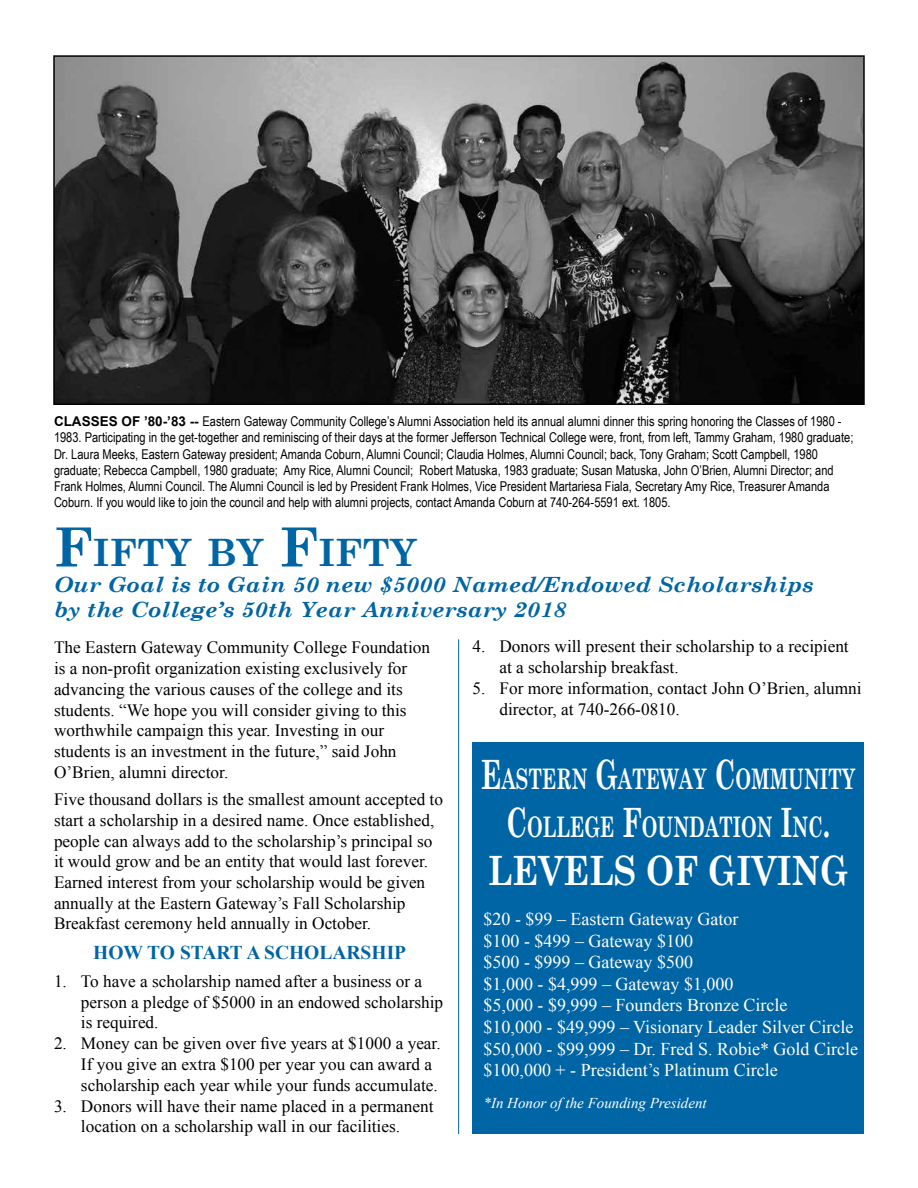
<style>
.page{position:relative;width:918px;height:1188px;background:#fff}
.page>*{position:absolute;margin:0;border:0;box-sizing:border-box;transform-origin:0 0}
.t1{font:700 40.5px "Century Schoolbook";color:#fff;scale:.83 1}
.t2{font:700 37.8px "Century Schoolbook";color:#0065a4}
.t3{font:700 28.35px/48px "Century Schoolbook";color:#fff;scale:.67 1}
.t4{font:italic 700 21px/25.2px "Century Schoolbook";color:#0065a4;scale:1.1 1}
.t5{font:700 19.5px "Times New Roman";color:#0065a4}
.t6{font:18px/21.6px "Times New Roman";color:#fff}
.t7{font:17.25px/20.7px "Times New Roman";color:#000}
.t8{font:italic 15px "Times New Roman";color:#fff}
.t9{font:13.5px/16.2px "Arial Narrow";color:#000}
.s1{font-family:"Arial";font-weight:700}
.s2{font-size:54px}
.s3{font-size:40.5px}
</style>
<div class="page">
<div style="left:472px;top:742px;width:392px;height:392px;background:#0065a4"></div>
<hr style="left:458px;top:639px;width:1px;height:495px;background:#0065a4">
<img style="left:56px;top:58px;width:806px;height:344px">
<div style="left:53px;top:55px;width:812px;height:350px;border:2px solid #000"></div>
<p class="t9" style="left:54px;top:413px;width:801px"><span class="s1">CLASSES OF ’80-’83 --</span> Eastern Gateway Community College’s Alumni Association held its annual alumni dinner this spring honoring the Classes of 1980 - 1983. Participating in the get-together and reminiscing of their days at the former Jefferson Technical College were, front, from left, Tammy Graham, 1980 graduate; Dr. Laura Meeks, Eastern Gateway president; Amanda Coburn, Alumni Council; Claudia Holmes, Alumni Council; back, Tony Graham; Scott Campbell, 1980 graduate; Rebecca Campbell, 1980 graduate; Amy Rice, Alumni Council; Robert Matuska, 1983 graduate; Susan Matuska, John O’Brien, Alumni Director; and Frank Holmes, Alumni Council. The Alumni Council is led by President Frank Holmes, Vice President Martariesa Fiala, Secretary Amy Rice, Treasurer Amanda Coburn. If you would like to join the council and help with alumni projects, contact Amanda Coburn at 740-264-5591 ext. 1805.</p>
<h2 class="t2" style="left:54px;top:524px;width:365px"><span class="s2">F</span>IFTY BY <span class="s2">F</span>IFTY</h2>
<p class="t4" style="left:54px;top:571px;width:692px">Our Goal is to Gain 50 new $5000 Named/Endowed Scholarships by the College’s 50th Year Anniversary 2018</p>
<p class="t7" style="left:499px;top:636px;width:351px;text-indent:-27px">4. Donors will present their scholarship to a recipient at a scholarship breakfast.</p>
<p class="t7" style="left:499px;top:678px;width:364px;text-indent:-27px">5. For more information, contact John O’Brien, alumni director, at 740-266-0810.</p>
<p class="t7" style="left:54px;top:637px;width:378px">The Eastern Gateway Community College Foundation is a non-profit organization existing exclusively for advancing the various causes of the college and its students. “We hope you will consider giving to this worthwhile campaign this year. Investing in our students is an investment in the future,” said John O’Brien, alumni director.</p>
<p class="t7" style="left:54px;top:789px;width:391px">Five thousand dollars is the smallest amount accepted to start a scholarship in a desired name. Once established, people can always add to the scholarship’s principal so it would grow and be an entity that would last forever.<br>Earned interest from your scholarship would be given annually at the Eastern Gateway’s Fall Scholarship Breakfast ceremony held annually in October.</p>
<p class="t5" style="left:93px;top:939px;width:314px">HOW TO START A SCHOLARSHIP</p>
<p class="t7" style="left:81px;top:971px;width:364px;text-indent:-27px">1. To have a scholarship named after a business or a person a pledge of $5000 in an endowed scholarship is required.</p>
<p class="t7" style="left:81px;top:1033px;width:361px;text-indent:-27px">2. Money can be given over five years at $1000 a year.<br>If you give an extra $100 per year you can award a scholarship each year while your funds accumulate.</p>
<p class="t7" style="left:54px;top:1095px;width:381px;text-align:center">3. Donors will have their name placed in a permanent location on a scholarship wall in our facilities.</p>
<h3 class="t3" style="left:506px;top:754px;width:523px;text-indent:-25px"><span class="s3">E</span>ASTERN <span class="s3">G</span>ATEWAY <span class="s3">C</span>OMMUNITY<br><span class="s3">C</span>OLLEGE</h3>
<h3 class="t3" style="left:622px;top:802px;width:312px"><span class="s3">F</span>OUNDATION <span class="s3">I</span>NC<span class="s3">.</span></h3>
<h1 class="t1" style="left:488px;top:839px;width:325px">LEVELS OF GIVIN</h1>
<h1 class="t1" style="left:820px;top:839px;width:35px">G</h1>
<p class="t6" style="left:484px;top:908px;width:376px">$20 - $99 – Eastern Gateway Gator<br>$100 - $499 – Gateway $100<br>$500 - $999 – Gateway $500<br>$1,000 - $4,999 – Gateway $1,000<br>$5,000 - $9,999 – Founders Bronze Circle<br>$10,000 - $49,999 – Visionary Leader Silver Circle $50,000 - $99,999 – Dr. Fred S. Robie* Gold Circle $100,000 + - President’s Platinum Circle</p>
<p class="t8" style="left:484px;top:1092px;width:225px">*In Honor of the Founding President</p>
</div>
